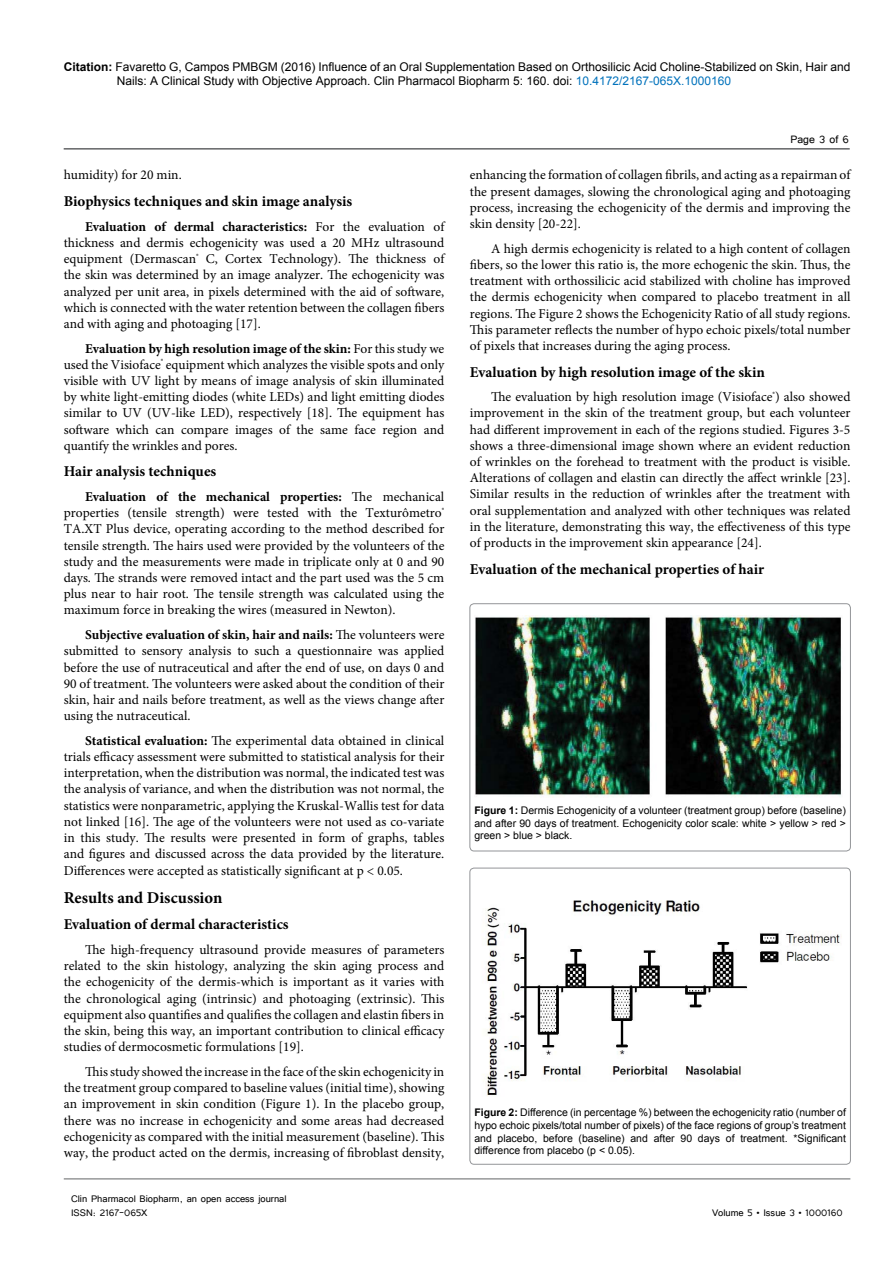
<style>
.page{position:relative;width:893px;height:1263px;background:#fff}
.page>*{position:absolute;margin:0;border:0;box-sizing:border-box;transform-origin:0 0}
.t1{font:700 16.5px "Minion Pro";color:#000}
.t2{font:700 15px "Minion Pro";color:#000}
.t3{font:13.5px/16.2px "Minion Pro";color:#000;text-align:justify}
.t4{font:13.5px "Tunga";color:#000}
.t5{font:12px/14.4px "Arial";color:#000}
.t6{font:12px/14.4px "Tunga";color:#000}
.t7{font:10.5px/12.6px "Arial";color:#000;text-align:justify}
.s1{font-weight:700}
.s2{color:#0072bc}
</style>
<div class="page">
<hr style="left:64px;top:148px;width:786px;height:2px;background:#636466">
<hr style="left:64px;top:1179px;width:786px;height:1px;background:#636466">
<div style="left:470px;top:604px;width:380px;height:247px;border:1px solid #939598;border-radius:4px"></div>
<img style="left:475px;top:615px;width:367px;height:183px">
<div style="left:470px;top:868px;width:380px;height:296px;border:1px solid #939598;border-radius:4px"></div>
<img style="left:483px;top:900px;width:359px;height:196px">
<p class="t5" style="left:117px;top:60px;width:735px;text-indent:-53px"><span class="s1">Citation:</span> Favaretto G, Campos PMBGM (2016) Influence of an Oral Supplementation Based on Orthosilicic Acid Choline-Stabilized on Skin, Hair and<br>Nails: A Clinical Study with Objective Approach. Clin Pharmacol Biopharm 5: 160. doi: <span class="s2">10.4172/2167-065X.1000160</span></p>
<p class="t3" style="left:64px;top:167px;width:119px">humidity) for 20 min.</p>
<p class="t2" style="left:64px;top:191px;width:290px">Biophysics techniques and skin image analysis</p>
<p class="t3" style="left:64px;top:218px;width:382px;text-indent:21px"><span class="s1">Evaluation of dermal characteristics:</span> For the evaluation of thickness and dermis echogenicity was used a 20 MHz ultrasound equipment (Dermascan<sup>®</sup> C, Cortex Technology). The thickness of the skin was determined by an image analyzer. The echogenicity was analyzed per unit area, in pixels determined with the aid of software, which is connected with the water retention between the collagen fibers and with aging and photoaging [17].</p>
<p class="t3" style="left:64px;top:340px;width:382px;text-indent:21px"><span class="s1">Evaluation by high resolution image of the skin:</span> For this study we used the Visioface<sup>®</sup> equipment which analyzes the visible spots and only visible with UV light by means of image analysis of skin illuminated by white light-emitting diodes (white LEDs) and light emitting diodes similar to UV (UV-like LED), respectively [18]. The equipment has software which can compare images of the same face region and quantify the wrinkles and pores.</p>
<p class="t2" style="left:64px;top:461px;width:154px">Hair analysis techniques</p>
<p class="t3" style="left:64px;top:489px;width:382px;text-indent:21px"><span class="s1">Evaluation of the mechanical properties:</span> The mechanical properties (tensile strength) were tested with the Texturômetro<sup>® </sup>TA.XT Plus device, operating according to the method described for tensile strength. The hairs used were provided by the volunteers of the study and the measurements were made in triplicate only at 0 and 90 days. The strands were removed intact and the part used was the 5 cm plus near to hair root. The tensile strength was calculated using the maximum force in breaking the wires (measured in Newton).</p>
<p class="t3" style="left:64px;top:627px;width:382px;text-indent:21px"><span class="s1">Subjective evaluation of skin, hair and nails:</span> The volunteers were submitted to sensory analysis to such a questionnaire was applied before the use of nutraceutical and after the end of use, on days 0 and 90 of treatment. The volunteers were asked about the condition of their skin, hair and nails before treatment, as well as the views change after using the nutraceutical.</p>
<p class="t3" style="left:64px;top:732px;width:382px;text-indent:21px"><span class="s1">Statistical evaluation:</span> The experimental data obtained in clinical trials efficacy assessment were submitted to statistical analysis for their interpretation, when the distribution was normal, the indicated test was the analysis of variance, and when the distribution was not normal, the statistics were nonparametric, applying the Kruskal-Wallis test for data not linked [16]. The age of the volunteers were not used as co-variate in this study. The results were presented in form of graphs, tables and figures and discussed across the data provided by the literature.<br>Differences were accepted as statistically significant at p &lt; 0.05.</p>
<p class="t1" style="left:64px;top:886px;width:160px">Results and Discussion</p>
<p class="t2" style="left:64px;top:914px;width:226px">Evaluation of dermal characteristics</p>
<p class="t3" style="left:64px;top:942px;width:382px;text-indent:21px">The high-frequency ultrasound provide measures of parameters related to the skin histology, analyzing the skin aging process and the echogenicity of the dermis-which is important as it varies with the chronological aging (intrinsic) and photoaging (extrinsic). This equipment also quantifies and qualifies the collagen and elastin fibers in the skin, being this way, an important contribution to clinical efficacy studies of dermocosmetic formulations [19].</p>
<p class="t3" style="left:64px;top:1063px;width:382px;text-indent:21px">This study showed the increase in the face of the skin echogenicity in the treatment group compared to baseline values (initial time), showing an improvement in skin condition (Figure 1). In the placebo group, there was no increase in echogenicity and some areas had decreased echogenicity as compared with the initial measurement (baseline). This way, the product acted on the dermis, increasing of fibroblast density,</p>
<p class="t6" style="left:71px;top:1190px;width:217px">Clin Pharmacol Biopharm, an open access journal<br>ISSN: 2167-065X</p>
<p class="t4" style="left:790px;top:131px;width:60px">Page 3 of 6</p>
<p class="t3" style="left:470px;top:167px;width:382px">enhancing the formation of collagen fibrils, and acting as a repairman of the present damages, slowing the chronological aging and photoaging process, increasing the echogenicity of the dermis and improving the skin density [20-22].</p>
<p class="t3" style="left:470px;top:240px;width:382px;text-indent:21px">A high dermis echogenicity is related to a high content of collagen fibers, so the lower this ratio is, the more echogenic the skin. Thus, the treatment with orthossilicic acid stabilized with choline has improved the dermis echogenicity when compared to placebo treatment in all regions. The Figure 2 shows the Echogenicity Ratio of all study regions.<br>This parameter reflects the number of hypo echoic pixels/total number of pixels that increases during the aging process.</p>
<p class="t2" style="left:470px;top:361px;width:297px">Evaluation by high resolution image of the skin</p>
<p class="t3" style="left:470px;top:389px;width:382px;text-indent:21px">The evaluation by high resolution image (Visioface<sup>®</sup>) also showed improvement in the skin of the treatment group, but each volunteer had different improvement in each of the regions studied. Figures 3-5 shows a three-dimensional image shown where an evident reduction of wrinkles on the forehead to treatment with the product is visible.<br>Alterations of collagen and elastin can directly the affect wrinkle [23].<br>Similar results in the reduction of wrinkles after the treatment with oral supplementation and analyzed with other techniques was related in the literature, demonstrating this way, the effectiveness of this type of products in the improvement skin appearance [24].</p>
<p class="t2" style="left:470px;top:558px;width:296px">Evaluation of the mechanical properties of hair</p>
<p class="t7" style="left:474px;top:804px;width:373px"><span class="s1">Figure 1:</span> Dermis Echogenicity of a volunteer (treatment group) before (baseline) and after 90 days of treatment. Echogenicity color scale: white &gt; yellow &gt; red &gt; green &gt; blue &gt; black.</p>
<p class="t7" style="left:474px;top:1106px;width:373px"><span class="s1">Figure 2:</span> Difference (in percentage %) between the echogenicity ratio (number of hypo echoic pixels/total number of pixels) of the face regions of group’s treatment and placebo, before (baseline) and after 90 days of treatment. *Significant difference from placebo (p &lt; 0.05).</p>
<p class="t6" style="left:712px;top:1204px;width:132px">Volume 5 • Issue 3 • 1000160</p>
</div>
